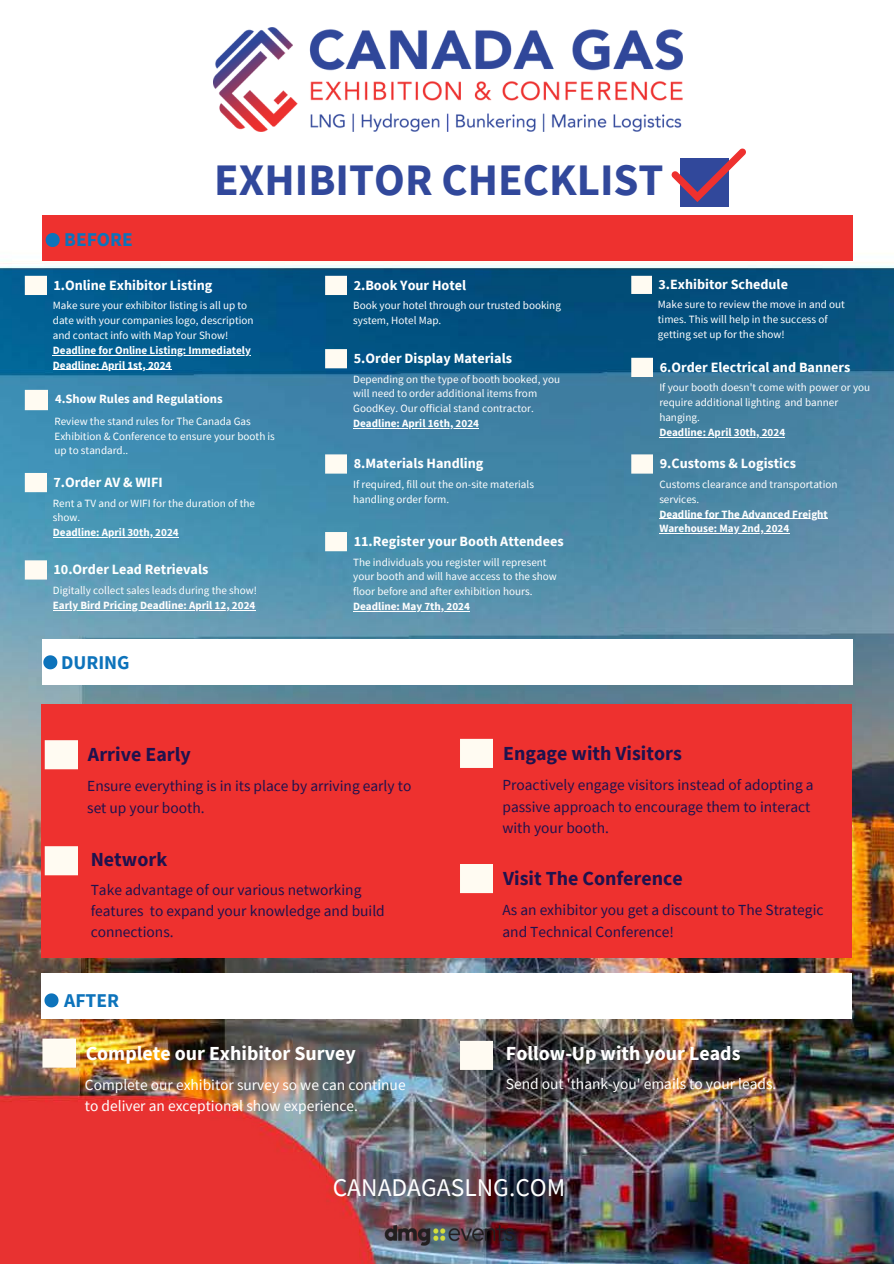
<style>
.page{position:relative;width:894px;height:1264px;background:#fff}
.page>*{position:absolute;margin:0;border:0;box-sizing:border-box;transform-origin:0 0}
.t1{font:700 45px "Source Sans Pro";color:#31489b}
.t2{font:25.5px "Source Sans Pro";color:#fff}
.t3{font:700 19.95px "Source Sans Pro";color:#20124d}
.t4{font:700 19.95px "Source Sans Pro";color:#fff}
.t5{font:700 19.5px "Source Sans Pro";color:#0d73bb}
.t6{font:15.45px/21.3px "Source Sans Pro";color:#20124d}
.t7{font:15.45px/21.3px "Source Sans Pro";color:#fff}
.t8{font:700 14.1px "Source Sans Pro";color:#fff}
.t9{font:700 12.6px "Source Sans Pro";color:#fff}
.t10{font:11.1px/14.9px "Source Sans Pro";color:#fff}
.t11{font:700 11.1px/14.9px "Source Sans Pro";color:#fff}
</style>
<div class="page">
<img style="left:0;top:32px;width:893px;height:1231px">
<div style="left:42px;top:215px;width:811px;height:46px;background:#ee312f"></div>
<div style="left:41px;top:704px;width:811px;height:253px;background:#ee312f"></div>
<div style="left:680px;top:158px;width:48px;height:48px;background:#31489b"></div>
<svg style="left:671px;top:148px;width:75px;height:54px"></svg>
<svg style="left:325px;top:276px;width:21px;height:19px"></svg>
<svg style="left:25px;top:390px;width:23px;height:20px"></svg>
<svg style="left:631px;top:276px;width:20px;height:18px"></svg>
<svg style="left:45px;top:740px;width:32px;height:29px"></svg>
<svg style="left:45px;top:846px;width:32px;height:29px"></svg>
<svg style="left:42px;top:1038px;width:33px;height:29px"></svg>
<svg style="left:460px;top:1040px;width:32px;height:29px"></svg>
<svg style="left:460px;top:738px;width:32px;height:30px"></svg>
<svg style="left:460px;top:864px;width:32px;height:29px"></svg>
<img style="left:373px;top:1216px;width:152px;height:36px">
<svg style="left:325px;top:349px;width:21px;height:19px"></svg>
<hr style="left:353px;top:428px;width:126px;height:1px;background:#fff">
<svg style="left:25px;top:473px;width:21px;height:19px"></svg>
<hr style="left:53px;top:537px;width:126px;height:1px;background:#fff">
<svg style="left:631px;top:358px;width:21px;height:19px"></svg>
<hr style="left:659px;top:437px;width:126px;height:1px;background:#fff">
<svg style="left:325px;top:454px;width:21px;height:19px"></svg>
<svg style="left:25px;top:560px;width:21px;height:19px"></svg>
<hr style="left:53px;top:609px;width:202px;height:1px;background:#fff">
<svg style="left:631px;top:454px;width:21px;height:19px"></svg>
<hr style="left:659px;top:518px;width:168px;height:1px;background:#fff">
<hr style="left:659px;top:533px;width:130px;height:1px;background:#fff">
<svg style="left:25px;top:276px;width:21px;height:19px"></svg>
<hr style="left:53px;top:355px;width:198px;height:1px;background:#fff">
<hr style="left:53px;top:369px;width:118px;height:1px;background:#fff">
<svg style="left:325px;top:532px;width:21px;height:19px"></svg>
<hr style="left:353px;top:611px;width:117px;height:1px;background:#fff">
<div style="left:42px;top:639px;width:811px;height:46px;background:#fff"></div>
<svg style="left:43px;top:655px;width:15px;height:14px"></svg>
<div style="left:41px;top:973px;width:811px;height:46px;background:#fff"></div>
<svg style="left:44px;top:993px;width:15px;height:14px"></svg>
<svg style="left:45px;top:233px;width:15px;height:14px"></svg>
<img style="left:214px;top:27px;width:468px;height:105px">
<p class="t5" style="left:64px;top:227px;width:70px">BEFORE</p>
<p class="t1" style="left:214px;top:151px;width:450px">EXHIBITOR CHECKLIST</p>
<p class="t8" style="left:53px;top:276px;width:160px">1.Online Exhibitor Listing</p>
<p class="t10" style="left:53px;top:298px;width:202px">Make sure your exhibitor listing is all up to date with your companies logo, description and contact info with Map Your Show!</p>
<p class="t11" style="left:53px;top:342px;width:199px">Deadline for Online Listing: Immediately</p>
<p class="t11" style="left:53px;top:357px;width:120px">Deadline: April 1st, 2024</p>
<p class="t9" style="left:55px;top:390px;width:169px">4.Show Rules and Regulations</p>
<p class="t10" style="left:54px;top:413px;width:222px">Review the stand rules for The Canada Gas<br>Exhibition &amp; Conference to ensure your booth is up to standard..</p>
<p class="t8" style="left:53px;top:473px;width:111px">7.Order AV &amp; WIFI</p>
<p class="t10" style="left:53px;top:495px;width:204px">Rent a TV and or WIFI for the duration of the show.</p>
<p class="t11" style="left:53px;top:525px;width:127px">Deadline: April 30th, 2024</p>
<p class="t8" style="left:53px;top:560px;width:156px">10.Order Lead Retrievals</p>
<p class="t10" style="left:53px;top:582px;width:206px">Digitally collect sales leads during the show!</p>
<p class="t11" style="left:53px;top:597px;width:204px">Early Bird Pricing Deadline: April 12, 2024</p>
<p class="t5" style="left:61px;top:650px;width:70px">DURING</p>
<p class="t8" style="left:353px;top:276px;width:114px">2.Book Your Hotel</p>
<p class="t10" style="left:353px;top:298px;width:209px">Book your hotel through our trusted booking system, Hotel Map.</p>
<p class="t8" style="left:353px;top:349px;width:160px">5.Order Display Materials</p>
<p class="t10" style="left:353px;top:371px;width:208px">Depending on the type of booth booked, you will need to order additional items from<br>GoodKey. Our official stand contractor.</p>
<p class="t11" style="left:353px;top:416px;width:127px">Deadline: April 16th, 2024</p>
<p class="t8" style="left:353px;top:454px;width:131px">8.Materials Handling</p>
<p class="t10" style="left:353px;top:476px;width:182px">If required, fill out the on-site materials handling order form.</p>
<p class="t8" style="left:353px;top:532px;width:211px">11.Register your Booth Attendees</p>
<p class="t10" style="left:353px;top:554px;width:205px">The individuals you register will represent your booth and will have access to the show floor before and after exhibition hours.</p>
<p class="t11" style="left:353px;top:598px;width:118px">Deadline: May 7th, 2024</p>
<p class="t8" style="left:658px;top:275px;width:131px">3.Exhibitor Schedule</p>
<p class="t10" style="left:657px;top:296px;width:189px">Make sure to review the move in and out times. This will help in the success of getting set up for the show!</p>
<p class="t8" style="left:659px;top:358px;width:192px">6.Order Electrical and Banners</p>
<p class="t10" style="left:659px;top:380px;width:212px">If your booth doesn't come with power or you require additional lighting and banner hanging.</p>
<p class="t11" style="left:659px;top:424px;width:127px">Deadline: April 30th, 2024</p>
<p class="t8" style="left:659px;top:454px;width:138px">9.Customs &amp; Logistics</p>
<p class="t10" style="left:659px;top:476px;width:180px">Customs clearance and transportation services.</p>
<p class="t11" style="left:659px;top:506px;width:170px">Deadline for The Advanced Freight<br>Warehouse: May 2nd, 2024</p>
<p class="t3" style="left:88px;top:741px;width:104px">Arrive Early</p>
<p class="t6" style="left:87px;top:775px;width:325px">Ensure everything is in its place by arriving early to set up your booth.</p>
<p class="t3" style="left:91px;top:846px;width:78px">Network</p>
<p class="t6" style="left:91px;top:878px;width:295px">Take advantage of our various networking features to expand your knowledge and build connections.</p>
<p class="t5" style="left:64px;top:987px;width:56px">AFTER</p>
<p class="t3" style="left:503px;top:740px;width:180px">Engage with Visitors</p>
<p class="t6" style="left:502px;top:774px;width:312px">Proactively engage visitors instead of adopting a passive approach to encourage them to interact with your booth.</p>
<p class="t3" style="left:503px;top:865px;width:181px">Visit The Conference</p>
<p class="t6" style="left:502px;top:899px;width:322px">As an exhibitor you get a discount to The Strategic and Technical Conference!</p>
<p class="t4" style="left:86px;top:1039px;width:272px">Complete our Exhibitor Survey</p>
<p class="t7" style="left:85px;top:1073px;width:322px">Complete our exhibitor survey so we can continue to deliver an exceptional show experience.</p>
<p class="t7" style="left:506px;top:1073px;width:272px">Send out 'thank-you' emails to your leads.</p>
<p class="t4" style="left:506px;top:1040px;width:236px">Follow-Up with your Leads</p>
<p class="t2" style="left:332px;top:1171px;width:234px">CANADAGASLNG.COM</p>
</div>
